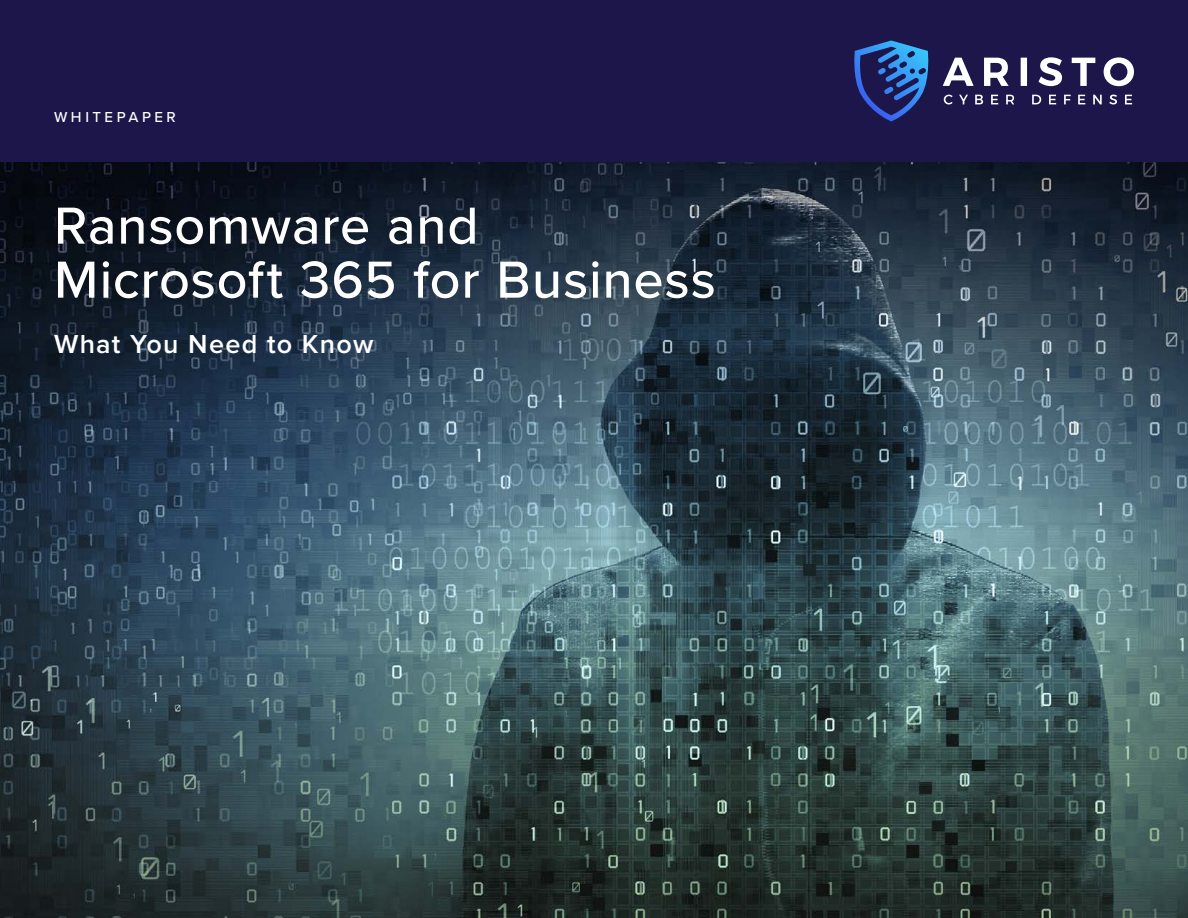
<style>
.page{position:relative;width:1188px;height:918px;background:#fff}
.page>*{position:absolute;margin:0;border:0;box-sizing:border-box;transform-origin:0 0}
.t1{font:500 54px/54px "Proxima Nova";letter-spacing:.015em;color:#fff}
.t2{font:600 27px "Proxima Nova";letter-spacing:.045em;color:#fff}
.t3{font:500 15px "Proxima Nova";letter-spacing:.24em;color:#fff}
</style>
<div class="page">
<img style="left:0;top:162px;width:1188px;height:756px">
<div style="left:0;top:0;width:1188px;height:162px;background:#1c164b"></div>
<svg style="left:944px;top:95px;width:188px;height:10px"></svg>
<svg style="left:943px;top:57px;width:191px;height:29px"></svg>
<svg style="left:854px;top:40px;width:75px;height:82px"></svg>
<p class="t3" style="left:54px;top:105px;width:123px">WHITEPAPER</p>
<p class="t1" style="left:54px;top:197px;width:663px">Ransomware and<br>Microsoft 365 for Business</p>
<p class="t2" style="left:54px;top:328px;width:321px">What You Need to Know</p>
</div>
